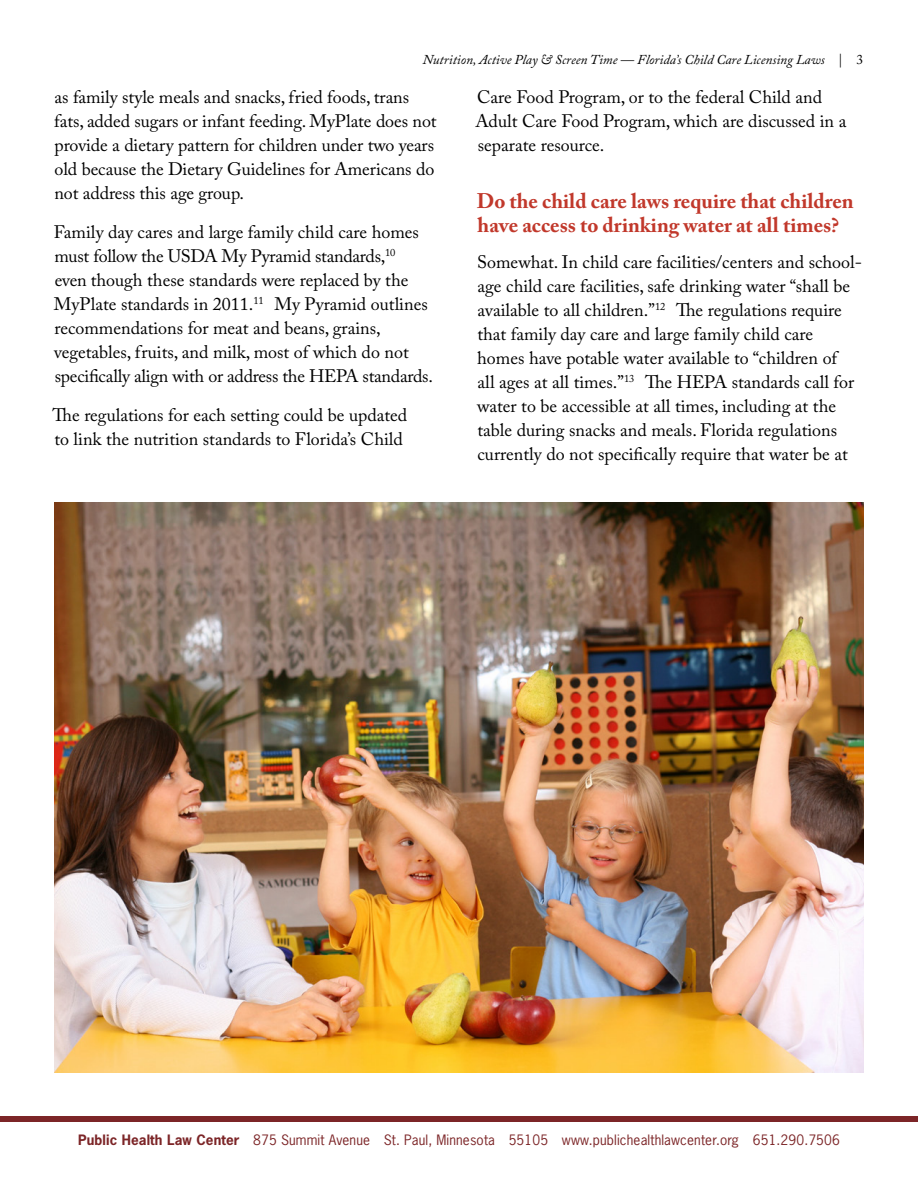
<style>
.page{position:relative;width:918px;height:1188px;background:#fff}
.page>*{position:absolute;margin:0;border:0;box-sizing:border-box;transform-origin:0 0}
._5_subhead{font:700 21px/24px "Adobe Caslon Pro";color:#c1382b}
._1_body_copy{font:18px/24px "Adobe Caslon Pro";color:#000}
.t1{font:13.5px "News Gothic Std";letter-spacing:.01em;color:#7c2527}
.t2{font:italic 13.5px "Adobe Caslon Pro";color:#000}
.s1{font-style:normal}
.s2{font-weight:700}
</style>
<div class="page">
<div style="left:0;top:1116px;width:918px;height:6px;background:#7c2527"></div>
<img style="left:54px;top:502px;width:810px;height:570px">
<p class="t2" style="left:423px;top:52px;width:442px">Nutrition, Active Play &amp; Screen Time — Florida’s Child Care Licensing Laws <span class="s1">| 3</span></p>
<p class="_1_body_copy" style="left:54px;top:85px;width:384px">as family style meals and snacks, fried foods, trans fats, added sugars or infant feeding. MyPlate does not provide a dietary pattern for children under two years old because the Dietary Guidelines for Americans do not address this age group.</p>
<p class="_1_body_copy" style="left:54px;top:220px;width:381px">Family day cares and large family child care homes must follow the USDA My Pyramid standards,<sup>10<br></sup>even though these standards were replaced by the MyPlate standards in 2011.<sup>11</sup> My Pyramid outlines recommendations for meat and beans, grains, vegetables, fruits, and milk, most of which do not specifically align with or address the HEPA standards.</p>
<p class="_1_body_copy" style="left:53px;top:403px;width:356px">The regulations for each setting could be updated to link the nutrition standards to Florida’s Child</p>
<p class="_1_body_copy" style="left:475px;top:85px;width:373px">Care Food Program, or to the federal Child and<br>Adult Care Food Program, which are discussed in a separate resource.</p>
<p class="_5_subhead" style="left:477px;top:189px;width:379px">Do the child care laws require that children have access to drinking water at all times?</p>
<p class="_1_body_copy" style="left:477px;top:250px;width:387px">Somewhat. In child care facilities/centers and school&shy;age child care facilities, safe drinking water “shall be available to all children.”<sup>12</sup> The regulations require that family day care and large family child care homes have potable water available to “children of<br>all ages at all times.”<sup>13</sup> The HEPA standards call for water to be accessible at all times, including at the table during snacks and meals. Florida regulations currently do not specifically require that water be at</p>
<p class="t1" style="left:78px;top:1131px;width:763px"><span class="s2">Public Health Law Center</span> 875 Summit Avenue St. Paul, Minnesota 55105 www.publichealthlawcenter.org 651.290.7506</p>
</div>
